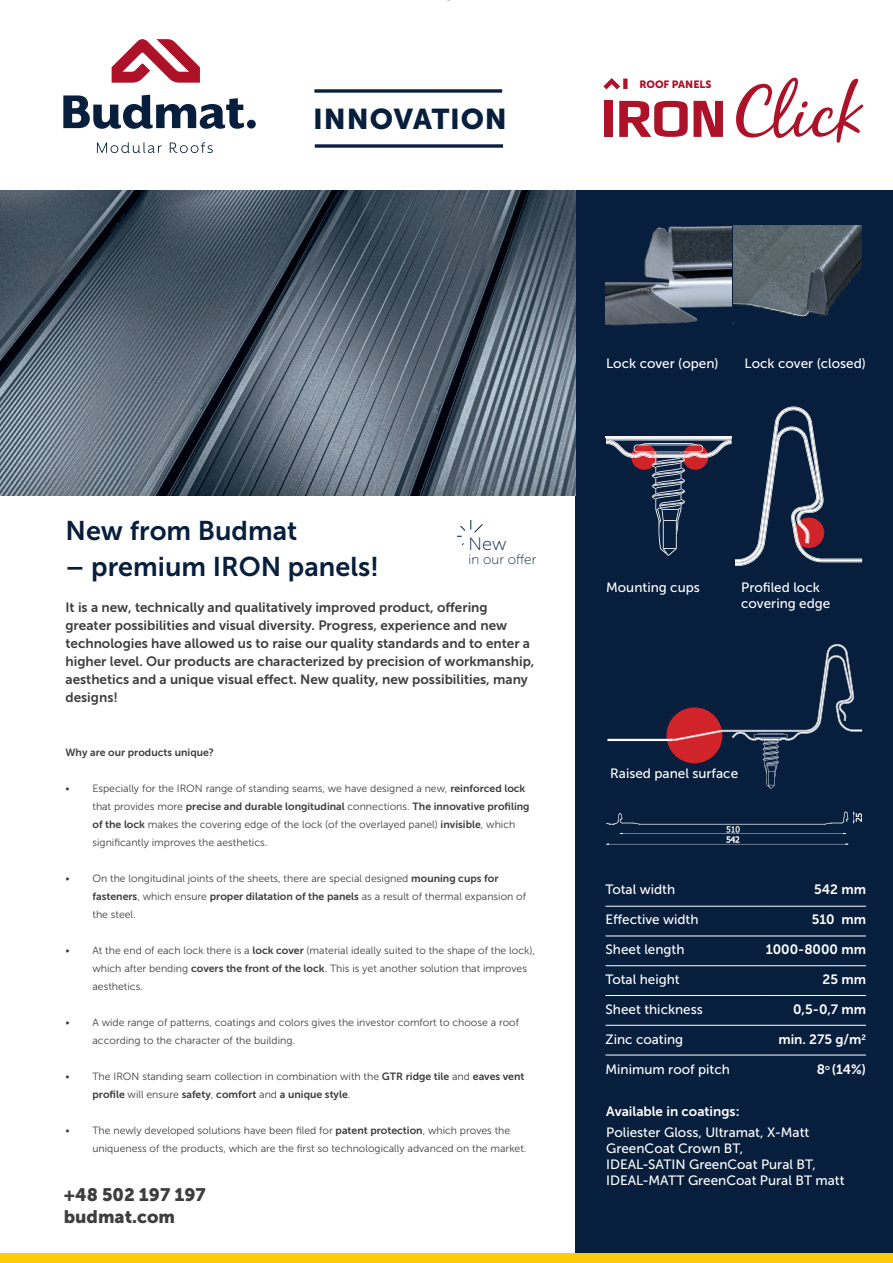
<style>
.page{position:relative;width:893px;height:1263px;background:#fff}
.page>*{position:absolute;margin:0;border:0;box-sizing:border-box;transform-origin:0 0}
.t1{font:28.5px "Museo Sans 900";letter-spacing:.03em;color:#071e3d}
.t2{font:27px "Museo Sans 700";color:#071e3d}
.t3{font:18px/21.6px "Museo Sans 900";color:#3e3e3f}
.t4{font:18px "Museo Sans 100";color:#071e3d}
.t5{font:13.5px/18px "Museo Sans 700";color:#3e3e3f}
.t6{font:13.5px/16.2px "Museo Sans 500";color:#fff}
.t7{font:13.5px "Museo Sans 700";color:#fff}
.t8{font:13.5px "Museo Sans 100";color:#071e3d}
.t9{font:10.5px/18px "Museo Sans 300";color:#3e3e3f}
.t10{font:10.5px "Museo Sans 700";color:#3e3e3f}
.t11{font:10.5px "Museo Sans 900";color:#ad102a}
.s1{font-family:"Museo Sans 700"}
.s2{font-family:"Museo Sans 300"}
</style>
<div class="page">
<div style="left:575px;top:190px;width:318px;height:1073px;background:#071e3d"></div>
<svg style="left:607px;top:644px;width:256px;height:145px"></svg>
<svg style="left:314px;top:89px;width:188px;height:4px"></svg>
<svg style="left:315px;top:144px;width:188px;height:4px"></svg>
<svg style="left:738px;top:406px;width:125px;height:160px"></svg>
<div style="left:0;top:1253px;width:893px;height:10px;background:#feca0a"></div>
<svg style="left:605px;top:436px;width:127px;height:120px"></svg>
<img style="left:0;top:190px;width:575px;height:305px">
<svg style="left:457px;top:520px;width:26px;height:25px"></svg>
<svg style="left:606px;top:811px;width:256px;height:34px"></svg>
<img style="left:606px;top:226px;width:126px;height:100px">
<hr style="left:607px;top:739px;width:65px;height:2px;background:#fff">
<div style="left:604px;top:101px;width:9px;height:36px;background:#ae1229"></div>
<svg style="left:619px;top:101px;width:104px;height:36px"></svg>
<svg style="left:736px;top:78px;width:127px;height:65px"></svg>
<img style="left:734px;top:226px;width:127px;height:91px">
<hr style="left:605px;top:906px;width:157px;height:1px;background:#fff">
<hr style="left:762px;top:906px;width:104px;height:1px;background:#fff">
<hr style="left:605px;top:936px;width:157px;height:1px;background:#fff">
<hr style="left:762px;top:936px;width:104px;height:1px;background:#fff">
<hr style="left:605px;top:965px;width:157px;height:1px;background:#fff">
<hr style="left:762px;top:965px;width:104px;height:1px;background:#fff">
<hr style="left:605px;top:995px;width:157px;height:1px;background:#fff">
<hr style="left:762px;top:995px;width:104px;height:1px;background:#fff">
<hr style="left:605px;top:1025px;width:157px;height:1px;background:#fff">
<hr style="left:762px;top:1025px;width:104px;height:1px;background:#fff">
<hr style="left:605px;top:1055px;width:157px;height:1px;background:#fff">
<hr style="left:762px;top:1055px;width:104px;height:1px;background:#fff">
<svg style="left:112px;top:39px;width:88px;height:44px"></svg>
<svg style="left:63px;top:95px;width:181px;height:34px"></svg>
<div style="left:247px;top:120px;width:9px;height:9px;background:#071e3d;border-radius:50%"></div>
<svg style="left:97px;top:142px;width:65px;height:11px"></svg>
<svg style="left:170px;top:142px;width:43px;height:11px"></svg>
<svg style="left:603px;top:78px;width:25px;height:11px"></svg>
<h1 class="t1" style="left:313px;top:103px;width:195px">INNOVATION</h1>
<p class="t11" style="left:639px;top:78px;width:74px">ROOF PANELS</p>
<h2 class="t2" style="left:65px;top:516px;width:233px">New from Budmat</h2>
<h2 class="t2" style="left:65px;top:552px;width:315px">– premium IRON panels!</h2>
<p class="t5" style="left:65px;top:598px;width:470px">It is a new, technically and qualitatively improved product, offering greater possibilities and visual diversity. Progress, experience and new technologies have allowed us to raise our quality standards and to enter a higher level. Our products are characterized by precision of workmanship, aesthetics and a unique visual effect. New quality, new possibilities, many designs!</p>
<h3 class="t4" style="left:469px;top:534px;width:39px">New</h3>
<p class="t8" style="left:469px;top:552px;width:69px">in our offer</p>
<p class="t10" style="left:65px;top:747px;width:150px">Why are our products unique?</p>
<p class="t9" style="left:65px;top:779px;width:461px">• Especially for the IRON range of standing seams, we have designed a new, <span class="s1">reinforced lock</span></p>
<p class="t10" style="left:92px;top:801px;width:439px"><span class="s2">that provides more</span> precise and durable longitudinal <span class="s2">connections.</span> The innovative profiling</p>
<p class="t9" style="left:92px;top:815px;width:424px"><span class="s1">of the lock</span> makes the covering edge of the lock (of the overlayed panel) <span class="s1">invisible</span>, which significantly improves the aesthetics.</p>
<p class="t9" style="left:92px;top:869px;width:435px;text-indent:-27px">• On the longitudinal joints of the sheets, there are special designed <span class="s1">mouning cups for fasteners</span>, which ensure <span class="s1">proper dilatation of the panels</span> as a result of thermal expansion of the steel.</p>
<p class="t9" style="left:92px;top:941px;width:444px;text-indent:-27px">• At the end of each lock there is a <span class="s1">lock cover</span> (material ideally suited to the shape of the lock), which after bending <span class="s1">covers the front of the lock</span>. This is yet another solution that improves aesthetics.</p>
<p class="t9" style="left:92px;top:1013px;width:428px;text-indent:-27px">• A wide range of patterns, coatings and colors gives the investor comfort to choose a roof according to the character of the building.</p>
<p class="t9" style="left:65px;top:1067px;width:461px">• The IRON standing seam collection in combination with the <span class="s1">GTR ridge tile</span> and <span class="s1">eaves vent</span></p>
<p class="t10" style="left:92px;top:1089px;width:260px">profile <span class="s2">will ensure</span> safety<span class="s2">,</span> comfort <span class="s2">and</span> a unique style<span class="s2">.</span></p>
<p class="t9" style="left:92px;top:1121px;width:435px;text-indent:-27px">• The newly developed solutions have been filed for <span class="s1">patent protection</span>, which proves the uniqueness of the products, which are the first so technologically advanced on the market.</p>
<h3 class="t3" style="left:64px;top:1184px;width:144px">+48 502 197 197 budmat.com</h3>
<p class="t6" style="left:606px;top:355px;width:114px">Lock cover (open)</p>
<p class="t6" style="left:745px;top:355px;width:123px">Lock cover (closed)</p>
<p class="t6" style="left:606px;top:579px;width:95px">Mounting cups</p>
<p class="t6" style="left:741px;top:579px;width:91px">Profiled lock covering edge</p>
<p class="t6" style="left:610px;top:765px;width:129px">Raised panel surface</p>
<p class="t6" style="left:605px;top:881px;width:71px">Total width</p>
<p class="t7" style="left:814px;top:882px;width:53px">542 mm</p>
<p class="t6" style="left:605px;top:911px;width:95px">Effective width</p>
<p class="t7" style="left:812px;top:912px;width:56px">510 mm</p>
<p class="t6" style="left:605px;top:941px;width:80px">Sheet length</p>
<p class="t7" style="left:766px;top:942px;width:102px">1000-8000 mm</p>
<p class="t6" style="left:605px;top:971px;width:76px">Total height</p>
<p class="t7" style="left:822px;top:972px;width:45px">25 mm</p>
<p class="t6" style="left:605px;top:1001px;width:99px">Sheet thickness</p>
<p class="t7" style="left:793px;top:1002px;width:74px">0,5-0,7 mm</p>
<p class="t6" style="left:605px;top:1031px;width:79px">Zinc coating</p>
<p class="t7" style="left:778px;top:1032px;width:89px">min. 275 g/m<sup>2</sup></p>
<p class="t6" style="left:605px;top:1061px;width:126px">Minimum roof pitch</p>
<p class="t7" style="left:817px;top:1062px;width:51px">8<sup>o</sup> (14%)</p>
<p class="t7" style="left:606px;top:1104px;width:135px">Available in coatings:</p>
<p class="t6" style="left:606px;top:1124px;width:240px">Poliester Gloss, Ultramat, X-Matt<br>GreenCoat Crown BT,<br>IDEAL-SATIN GreenCoat Pural BT,<br>IDEAL-MATT GreenCoat Pural BT matt</p>
</div>
